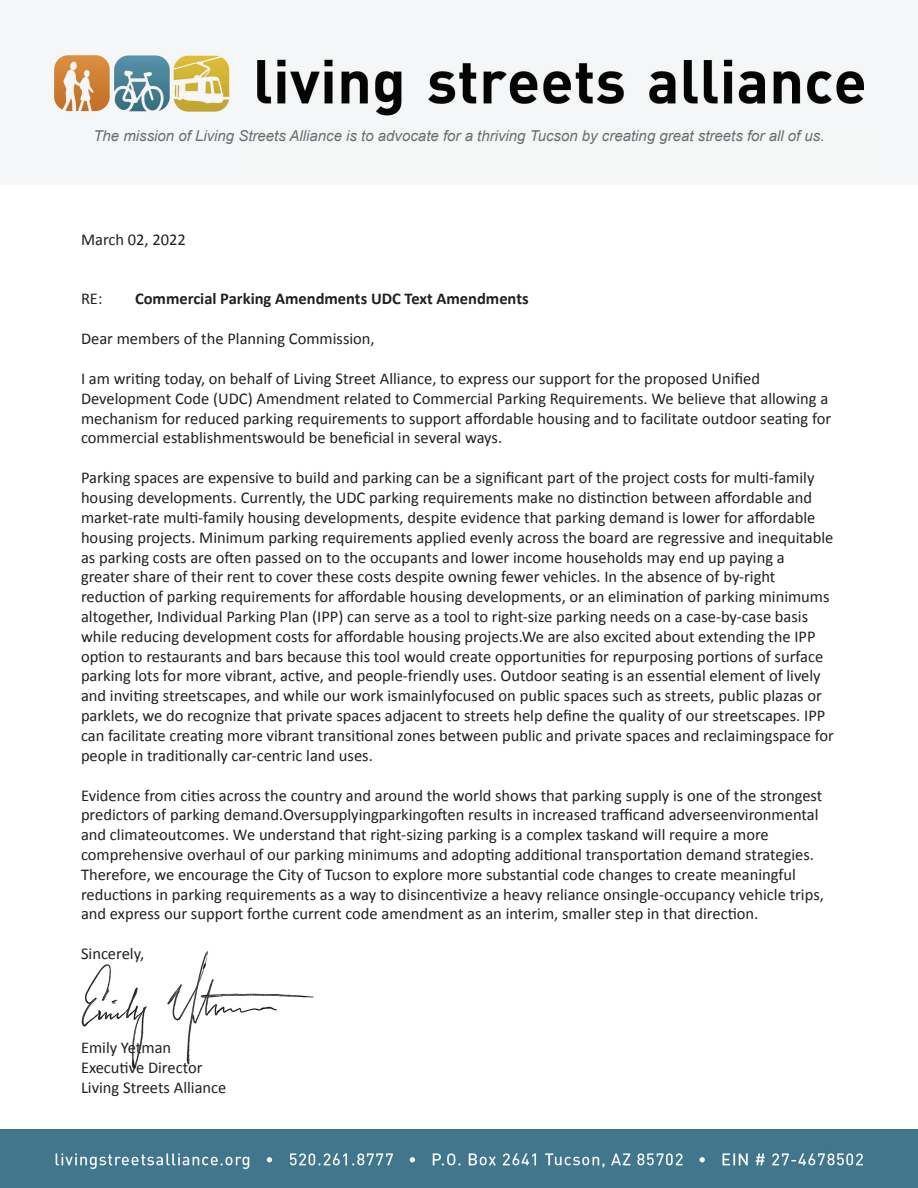
<style>
.page{position:relative;width:918px;height:1188px;background:#fff}
.page>*{position:absolute;margin:0;border:0;box-sizing:border-box;transform-origin:0 0}
.t1{font:16.5px/19.8px "Calibri";color:#231f20}
.t2{font:700 16.5px "Calibri";color:#231f20}
.t3{font:italic 15px "Arial";color:#6c6d70}
</style>
<div class="page">
<img style="left:81px;top:951px;width:233px;height:118px">
<img style="left:0;top:1130px;width:918px;height:58px">
<img style="left:0;top:0;width:918px;height:185px">
<div style="left:246px;top:133px;width:635px;height:45px;background:#f5f7f7"></div>
<p class="t3" style="left:93px;top:126px;width:733px">The mission of Living Streets Alliance is to advocate for a thriving Tucson by creating great streets for all of us.</p>
<p class="t1" style="left:81px;top:230px;width:106px">March 02, 2022</p>
<p class="t1" style="left:81px;top:289px;width:23px">RE:</p>
<p class="t2" style="left:135px;top:288px;width:395px">Commercial Parking Amendments UDC Text Amendments</p>
<p class="t1" style="left:81px;top:329px;width:295px">Dear members of the Planning Commission,</p>
<p class="t1" style="left:81px;top:369px;width:752px">I am writing today, on behalf of Living Street Alliance, to express our support for the proposed Unified Development Code (UDC) Amendment related to Commercial Parking Requirements. We believe that allowing a mechanism for reduced parking requirements to support affordable housing and to facilitate outdoor seating for commercial establishmentswould be beneficial in several ways.</p>
<p class="t1" style="left:81px;top:468px;width:754px">Parking spaces are expensive to build and parking can be a significant part of the project costs for multi-family housing developments. Currently, the UDC parking requirements make no distinction between affordable and market-rate multi-family housing developments, despite evidence that parking demand is lower for affordable housing projects. Minimum parking requirements applied evenly across the board are regressive and inequitable as parking costs are often passed on to the occupants and lower income households may end up paying a greater share of their rent to cover these costs despite owning fewer vehicles. In the absence of by-right reduction of parking requirements for affordable housing developments, or an elimination of parking minimums altogether, Individual Parking Plan (IPP) can serve as a tool to right-size parking needs on a case-by-case basis while reducing development costs for affordable housing projects.We are also excited about extending the IPP option to restaurants and bars because this tool would create opportunities for repurposing portions of surface parking lots for more vibrant, active, and people-friendly uses. Outdoor seating is an essential element of lively and inviting streetscapes, and while our work ismainlyfocused on public spaces such as streets, public plazas or parklets, we do recognize that private spaces adjacent to streets help define the quality of our streetscapes. IPP can facilitate creating more vibrant transitional zones between public and private spaces and reclaimingspace for people in traditionally car-centric land uses.</p>
<p class="t1" style="left:81px;top:785px;width:744px">Evidence from cities across the country and around the world shows that parking supply is one of the strongest predictors of parking demand.Oversupplyingparkingoften results in increased trafficand adverseenvironmental and climateoutcomes. We understand that right-sizing parking is a complex taskand will require a more comprehensive overhaul of our parking minimums and adopting additional transportation demand strategies.<br>Therefore, we encourage the City of Tucson to explore more substantial code changes to create meaningful reductions in parking requirements as a way to disincentivize a heavy reliance onsingle-occupancy vehicle trips, and express our support forthe current code amendment as an interim, smaller step in that direction.</p>
<p class="t1" style="left:81px;top:944px;width:65px">Sincerely,</p>
<p class="t1" style="left:81px;top:1038px;width:147px">Emily Yetman<br>Executive Director<br>Living Streets Alliance</p>
</div>
